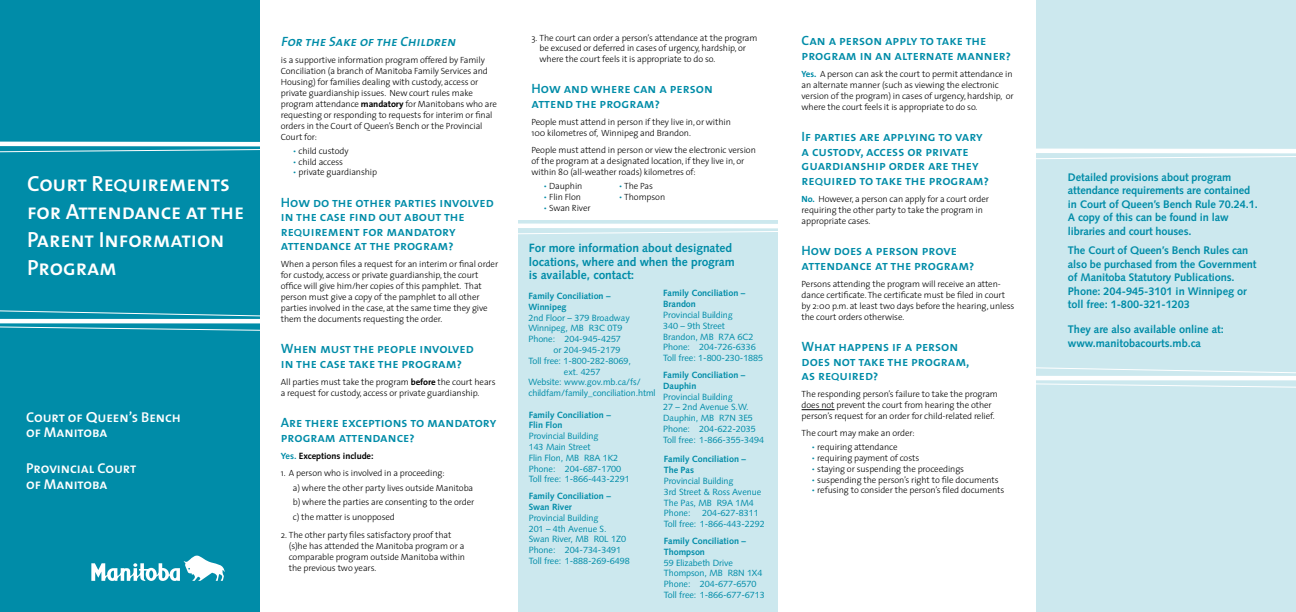
<style>
.page{position:relative;width:1296px;height:612px;background:#fff}
.page>*{position:absolute;margin:0;border:0;box-sizing:border-box;transform-origin:0 0}
.t1{font:22px/28px "The Sans Semi Bold Caps";letter-spacing:-.005em;color:#fff}
.t2{font:14.3px/15.5px "The Sans Semi Bold Caps";letter-spacing:-.005em;color:#fff}
.t3{font:13.5px/14.5px "The Sans Semi Bold Caps";color:#008ca8}
.t4{font:italic 13.5px "The Sans Semi Bold Caps";color:#008ca8}
.t5{font:700 12px/13.5px "Syntax";letter-spacing:-.005em;color:#008ca8}
.t6{font:700 11px/13.5px "Syntax";letter-spacing:-.01em;color:#008ca8}
.t7{font:300 9px/11px "The Sans";letter-spacing:-.01em;color:#000}
.t8{font:9px/10.8px "Syntax";letter-spacing:-.005em;color:#008ca8}
.t9{font:700 9px/10.8px "Syntax";letter-spacing:-.005em;color:#008ca8}
.t10{font:700 9px "Syntax";letter-spacing:-.005em;color:#000}
.s1{font-family:"Syntax";font-weight:700;font-size:16.8px}
.s2{font-family:"Syntax";font-weight:700}
.s3{font-weight:700}
.s4{color:#008ca8}
.s5{font-family:"Syntax";font-weight:700;font-size:10px}
.s6{font-weight:700;color:#008ca8}
</style>
<div class="page">
<div style="left:518px;top:221px;width:260px;height:391px;background:#cce8ee"></div>
<svg style="left:518px;top:223px;width:260px;height:12px"></svg>
<div style="left:0;top:0;width:259px;height:612px;background:#008ca8"></div>
<svg style="left:91px;top:556px;width:134px;height:25px"></svg>
<svg style="left:0;top:310px;width:260px;height:7px"></svg>
<hr style="left:0;top:319px;width:268px;height:4px;background:#fff">
<svg style="left:0;top:326px;width:260px;height:5px"></svg>
<svg style="left:0;top:139px;width:260px;height:14px"></svg>
<hr style="left:802px;top:410px;width:33px;height:1px;background:#000">
<div style="left:1037px;top:0;width:259px;height:612px;background:#cce8ee"></div>
<svg style="left:1036px;top:367px;width:260px;height:7px"></svg>
<hr style="left:1028px;top:376px;width:268px;height:4px;background:#fff">
<svg style="left:1036px;top:383px;width:260px;height:5px"></svg>
<svg style="left:1036px;top:146px;width:260px;height:14px"></svg>
<h1 class="t1" style="left:27px;top:169px;width:219px">Court Re<span class="s1">Q</span>uirements for Attendance at the<br>Parent Information<br>Program</h1>
<h2 class="t2" style="left:26px;top:409px;width:156px">Court of <span class="s2">Q</span>ueen’s Bench of Manitoba</h2>
<h2 class="t2" style="left:26px;top:460px;width:112px">Provincial Court of Manitoba</h2>
<h3 class="t4" style="left:281px;top:30px;width:180px">FortheSakeoftheChildren</h3>
<p class="t7" style="left:281px;top:54px;width:218px">is a supportive information program offered by Family Conciliation (a branch of Manitoba Family Services and Housing) for families dealing with custody, access or private guardianship issues. New court rules make program attendance <span class="s3">mandatory</span> for Manitobans who are requesting or responding to requests for interim or final orders in the Court of Queen’s Bench or the Provincial Court for:</p>
<p class="t7" style="left:293px;top:145px;width:57px"><span class="s4">•</span> child custody</p>
<p class="t7" style="left:293px;top:156px;width:52px"><span class="s4">•</span> child access</p>
<p class="t7" style="left:293px;top:166px;width:86px"><span class="s4">•</span> private guardianship</p>
<h3 class="t3" style="left:281px;top:194px;width:214px">How do the other parties involved in the case find out about the re<span class="s5">Q</span>uirement for mandatory attendance at the program?</h3>
<p class="t7" style="left:281px;top:258px;width:219px">When a person files a request for an interim or final order for custody, access or private guardianship, the court office will give him/her copies of this pamphlet. That person must give a copy of the pamphlet to all other parties involved in the case, at the same time they give them the documents requesting the order.</p>
<h3 class="t3" style="left:281px;top:341px;width:194px">When must the people involved in the case take the program?</h3>
<p class="t7" style="left:281px;top:376px;width:216px">All parties must take the program <span class="s3">before</span> the court hears a request for custody, access or private guardianship.</p>
<h3 class="t3" style="left:281px;top:415px;width:217px">Are there exceptions to mandatory program attendance?</h3>
<p class="t10" style="left:281px;top:450px;width:94px"><span class="s4">Yes.</span> Exceptions include:</p>
<p class="t7" style="left:293px;top:465px;width:183px;line-height:14.8px;text-indent:-12px">1. A person who is involved in a proceeding:<br>a) where the other party lives outside Manitoba b) where the parties are consenting to the order c) the matter is unopposed</p>
<p class="t7" style="left:289px;top:529px;width:178px;text-indent:-8px">2. The other party files satisfactory proof that (s)he has attended the Manitoba program or a comparable program outside Manitoba within the previous two years.</p>
<p class="t7" style="left:540px;top:32px;width:219px;text-indent:-8px">3. The court can order a person’s attendance at the program be excused or deferred in cases of urgency, hardship, or where the court feels it is appropriate to do so.</p>
<h3 class="t3" style="left:532px;top:81px;width:183px">How and where can a person attend the program?</h3>
<p class="t7" style="left:532px;top:116px;width:201px">People must attend in person if they live in, or within<br>100 kilometres of, Winnipeg and Brandon.</p>
<p class="t7" style="left:532px;top:144px;width:226px">People must attend in person or view the electronic version of the program at a designated location, if they live in, or within 80 (all-weather roads) kilometres of:</p>
<p class="t7" style="left:544px;top:180px;width:40px"><span class="s4">•</span> Dauphin</p>
<p class="t7" style="left:544px;top:191px;width:39px"><span class="s4">•</span> Flin Flon</p>
<p class="t7" style="left:544px;top:202px;width:49px"><span class="s4">•</span> Swan River</p>
<p class="t7" style="left:619px;top:180px;width:36px"><span class="s4">•</span> The Pas</p>
<p class="t7" style="left:619px;top:191px;width:48px"><span class="s4">•</span> Thompson</p>
<h3 class="t5" style="left:529px;top:241px;width:207px">For more information about designated locations, where and when the program is available, contact:</h3>
<p class="t9" style="left:528px;top:291px;width:84px">Family Conciliation –<br>Winnipeg</p>
<p class="t8" style="left:528px;top:312px;width:103px">2nd Floor – 379 Broadway</p>
<p class="t8" style="left:528px;top:323px;width:95px">Winnipeg, MB R3C 0T9</p>
<p class="t8" style="left:528px;top:334px;width:94px">Phone: 204-945-4257</p>
<p class="t8" style="left:553px;top:345px;width:68px">or 204-945-2179</p>
<p class="t8" style="left:528px;top:355px;width:104px">Toll free: 1-800-282-8069,</p>
<p class="t8" style="left:564px;top:366px;width:38px">ext. 4257</p>
<p class="t8" style="left:528px;top:377px;width:114px">Website: www.gov.mb.ca/fs/</p>
<p class="t8" style="left:528px;top:388px;width:129px">childfam/family_conciliation.html</p>
<p class="t9" style="left:529px;top:409px;width:84px">Family Conciliation –<br>Flin Flon</p>
<p class="t8" style="left:529px;top:431px;width:102px">Provincial Building<br>143 Main Street<br>Flin Flon, MB R8A 1K2<br>Phone: 204-687-1700<br>Toll free: 1-866-443-2291</p>
<p class="t9" style="left:529px;top:491px;width:84px">Family Conciliation –<br>Swan River</p>
<p class="t8" style="left:529px;top:512px;width:102px">Provincial Building<br>201 – 4th Avenue S.<br>Swan River, MB R0L 1Z0<br>Phone: 204-734-3491<br>Toll free: 1-888-269-6498</p>
<p class="t9" style="left:663px;top:288px;width:84px">Family Conciliation –<br>Brandon</p>
<p class="t8" style="left:663px;top:310px;width:102px">Provincial Building<br>340 – 9th Street<br>Brandon, MB R7A 6C2<br>Phone: 204-726-6336<br>Toll free: 1-800-230-1885</p>
<p class="t9" style="left:663px;top:370px;width:84px">Family Conciliation –<br>Dauphin</p>
<p class="t8" style="left:663px;top:391px;width:102px">Provincial Building<br>27 – 2nd Avenue S.W.<br>Dauphin, MB R7N 3E5<br>Phone: 204-622-2035<br>Toll free: 1-866-355-3494</p>
<p class="t9" style="left:664px;top:454px;width:84px">Family Conciliation –<br>The Pas</p>
<p class="t8" style="left:664px;top:476px;width:99px">Provincial Building<br>3rd Street &amp; Ross Avenue<br>The Pas, MB R9A 1M4<br>Phone:</p>
<p class="t8" style="left:664px;top:508px;width:102px;text-indent:38px">204-627-8311<br>Toll free: 1-866-443-2292</p>
<p class="t9" style="left:664px;top:536px;width:84px">Family Conciliation –<br>Thompson</p>
<p class="t8" style="left:664px;top:557px;width:102px">59 Elizabeth Drive<br>Thompson, MB R8N 1X4<br>Phone: 204-677-6570<br>Toll free: 1-866-677-6713</p>
<h3 class="t3" style="left:802px;top:33px;width:211px">Can a person apply to take the program in an alternate manner?</h3>
<p class="t7" style="left:802px;top:68px;width:214px"><span class="s6">Yes.</span> A person can ask the court to permit attendance in an alternate manner (such as viewing the electronic version of the program) in cases of urgency, hardship, or where the court feels it is appropriate to do so.</p>
<h3 class="t3" style="left:802px;top:129px;width:189px">If parties are applying to vary a custody, access or private guardianship order are they re<span class="s5">Q</span>uired to take the program?</h3>
<p class="t7" style="left:802px;top:193px;width:189px"><span class="s6">No.</span> However, a person can apply for a court order requiring the other party to take the program in appropriate cases.</p>
<h3 class="t3" style="left:802px;top:243px;width:174px">How does a person prove attendance at the program?</h3>
<p class="t7" style="left:802px;top:278px;width:214px">Persons attending the program will receive an atten&shy;dance certificate. The certificate must be filed in court by 2:00 p.m. at least two days before the hearing, unless the court orders otherwise.</p>
<h3 class="t3" style="left:802px;top:339px;width:169px">What happens if a person does not take the program, as re<span class="s5">Q</span>uired?</h3>
<p class="t7" style="left:802px;top:389px;width:198px">The responding person’s failure to take the program does not prevent the court from hearing the other person’s request for an order for child-related relief.</p>
<p class="t7" style="left:802px;top:428px;width:115px">The court may make an order:</p>
<p class="t7" style="left:812px;top:441px;width:88px"><span class="s4">•</span> requiring attendance</p>
<p class="t7" style="left:812px;top:452px;width:109px"><span class="s4">•</span> requiring payment of costs</p>
<p class="t7" style="left:812px;top:463px;width:154px"><span class="s4">•</span> staying or suspending the proceedings</p>
<p class="t7" style="left:812px;top:474px;width:188px"><span class="s4">•</span> suspending the person’s right to file documents</p>
<p class="t7" style="left:812px;top:485px;width:194px"><span class="s4">•</span> refusing to consider the person’s filed documents</p>
<p class="t6" style="left:1068px;top:170px;width:192px">Detailed provisions about program attendance requirements are contained in Court of Queen’s Bench Rule 70.24.1.<br>A copy of this can be found in law libraries and court houses.</p>
<p class="t6" style="left:1068px;top:244px;width:190px">The Court of Queen’s Bench Rules can also be purchased from the Government of Manitoba Statutory Publications.<br>Phone: 204-945-3101 in Winnipeg or toll free: 1-800-321-1203</p>
<p class="t6" style="left:1068px;top:323px;width:157px">They are also available online at: www.manitobacourts.mb.ca</p>
</div>
